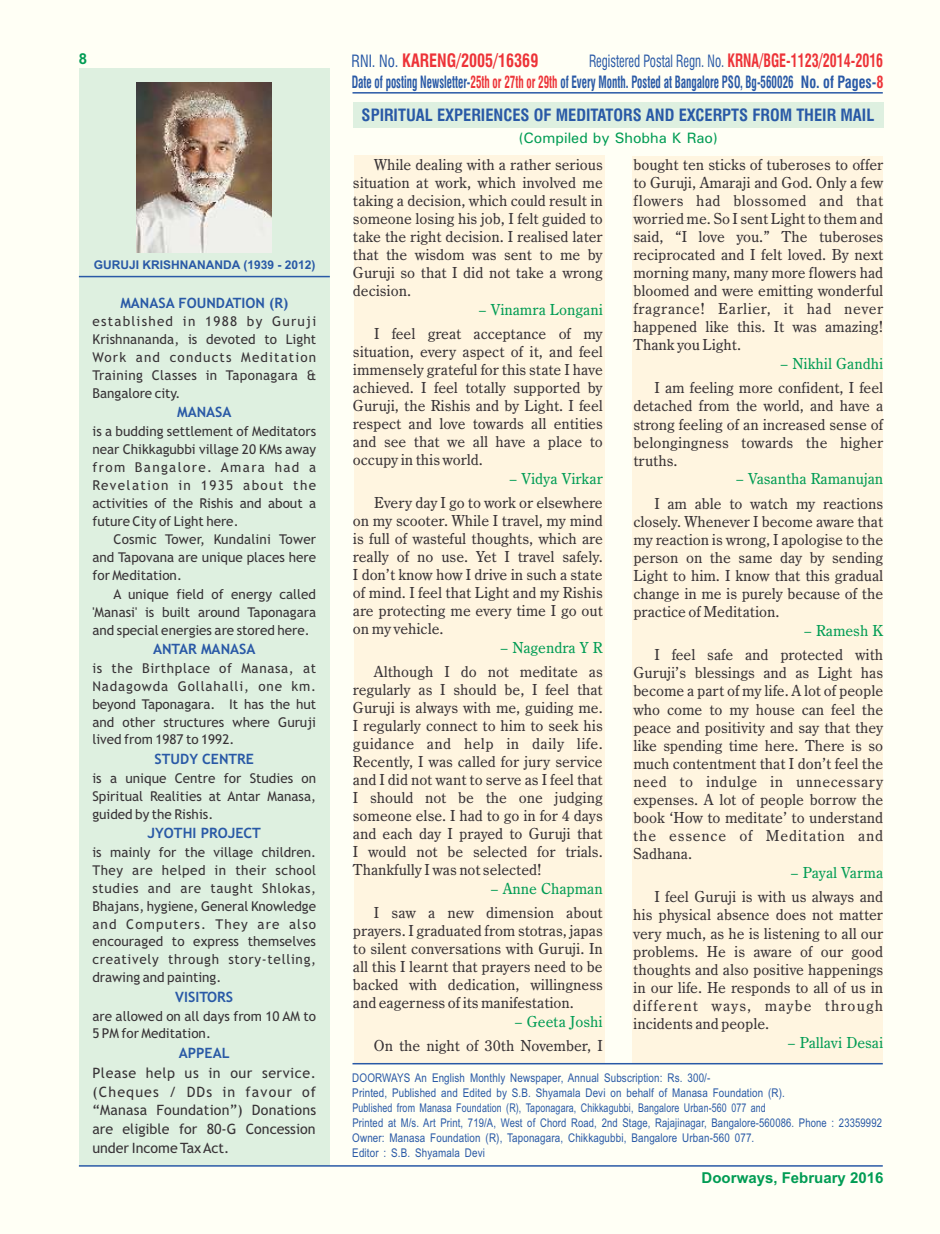
<style>
.page{position:relative;width:940px;height:1234px;background:#fff}
.page>*{position:absolute;margin:0;border:0;box-sizing:border-box;transform-origin:0 0}
.t1{font:700 condensed 18px "Swiss 721 BT";color:#ed3338;scale:.89 1}
.t2{font:16.5px/18px "Century Old Sty TEE";color:#383336;text-align:justify}
.t3{font:16.5px "Century Old Sty TEE";color:#009c54}
.t4{font:700 condensed 16.5px "Swiss 721 BT";color:#2959a6;scale:.67 1}
.t5{font:700 condensed 16.5px "Swiss 721 BT";color:#2959a6}
.t6{font:condensed 16.5px "Swiss 721 BT";color:#2959a6;scale:.77 1}
.t7{font:700 15px "Arial";color:#009c54}
.t8{font:500 15px "Univers";color:#009c54}
.t9{font:14.25px/18.9px "Trebuchet MS";color:#383336;text-align:justify}
.t10{font:700 14.25px "Trebuchet MS";color:#2959a6}
.t11{font:13.5px/17.9px "Trebuchet MS";color:#383336;text-align:justify}
.t12{font:12px/15px "Arial Narrow";letter-spacing:.01em;color:#2959a6}
.t13{font:700 12px "Arial";color:#2959a6}
.s1{font-weight:400;font-size:16.5px;color:#2959a6}
.s2{font-weight:700;font-size:18px;color:#ed3338}
.s3{color:#ed3338}
</style>
<div class="page">
<div style="left:0;top:0;width:940px;height:1233px;background:#fffff5"></div>
<div style="left:79px;top:68px;width:251px;height:1097px;background:#def0e0"></div>
<hr style="left:79px;top:276px;width:251px;height:1px;background:#2959a6">
<hr style="left:79px;top:1164px;width:803px;height:2px;background:#2959a6">
<img style="left:137px;top:83px;width:135px;height:169px">
<div style="left:353px;top:102px;width:530px;height:25px;background:#def0e0"></div>
<hr style="left:352px;top:92px;width:531px;height:2px;background:#2959a6">
<div style="left:632px;top:155px;width:251px;height:908px;background:#fff5e0"></div>
<div style="left:353px;top:155px;width:251px;height:908px;background:#fff5e0"></div>
<hr style="left:352px;top:1062px;width:531px;height:2px;background:#2959a6">
<p class="t7" style="left:79px;top:53px;width:10px">8</p>
<p class="t13" style="left:94px;top:260px;width:223px">GURUJI KRISHNANANDA (1939 - 2012)</p>
<p class="t10" style="left:120px;top:297px;width:170px">MANASA FOUNDATION (R)</p>
<p class="t11" style="left:92px;top:314px;width:225px">established in 1988 by Guruji Krishnananda, is devoted to Light Work and conducts Meditation Training Classes in Taponagara &amp; Bangalore city.</p>
<p class="t10" style="left:177px;top:407px;width:56px">MANASA</p>
<p class="t11" style="left:92px;top:423px;width:225px">is a budding settlement of Meditators near Chikkagubbi village 20 KMs away from Bangalore. Amara had a Revelation in 1935 about the activities of the Rishis and about a future City of Light here.</p>
<p class="t11" style="left:92px;top:531px;width:225px;text-indent:21px">Cosmic Tower, Kundalini Tower and Tapovana are unique places here for Meditation.</p>
<p class="t11" style="left:92px;top:586px;width:225px;text-indent:21px">A unique field of energy called 'Manasi' is built around Taponagara and special energies are stored here.</p>
<p class="t10" style="left:153px;top:643px;width:104px">ANTAR MANASA</p>
<p class="t11" style="left:92px;top:660px;width:225px">is the Birthplace of Manasa, at Nadagowda Gollahalli, one km. beyond Taponagara. It has the hut and other structures where Guruji lived from 1987 to 1992.</p>
<p class="t10" style="left:155px;top:753px;width:101px">STUDY CENTRE</p>
<p class="t11" style="left:92px;top:770px;width:225px">is a unique Centre for Studies on Spiritual Realities at Antar Manasa, guided by the Rishis.</p>
<p class="t10" style="left:148px;top:827px;width:115px">JYOTHI PROJECT</p>
<p class="t11" style="left:92px;top:844px;width:225px">is mainly for the village children.<br>They are helped in their school studies and are taught Shlokas, Bhajans, hygiene, General Knowledge and Computers. They are also encouraged to express themselves creatively through story-telling, drawing and painting.</p>
<p class="t10" style="left:175px;top:990px;width:59px">VISITORS</p>
<p class="t11" style="left:92px;top:1007px;width:225px">are allowed on all days from 10 AM to<br>5 PM for Meditation.</p>
<p class="t10" style="left:179px;top:1047px;width:52px">APPEAL</p>
<p class="t9" style="left:92px;top:1064px;width:225px">Please help us in our service. (Cheques / DDs in favour of “Manasa Foundation”) Donations are eligible for 80-G Concession under Income Tax Act.</p>
<p class="t1" style="left:351px;top:54px;width:211px"><span class="s1">RNI. No.</span> KARENG/2005/16369</p>
<p class="t6" style="left:589px;top:55px;width:384px">Registered Postal Regn. No. <span class="s2">KRNA/BGE-1123/2014-2016</span></p>
<p class="t4" style="left:352px;top:76px;width:795px">Date of posting Newsletter-<span class="s3">25th or 27th or 29th</span> of Every Month. Posted at Bangalore PSO, Bg-560026 No. of Pages-<span class="s3">8</span></p>
<p class="t5" style="left:362px;top:108px;width:514px">SPIRITUAL EXPERIENCES OF MEDITATORS AND EXCERPTS FROM THEIR MAIL</p>
<p class="t2" style="left:353px;top:156px;width:251px;text-indent:21px">While dealing with a rather serious situation at work, which involved me taking a decision, which could result in someone losing his job, I felt guided to take the right decision. I realised later that the wisdom was sent to me by Guruji so that I did not take a wrong decision.</p>
<p class="t3" style="left:478px;top:301px;width:126px">– Vinamra Longani</p>
<p class="t2" style="left:353px;top:325px;width:251px;text-indent:21px">I feel great acceptance of my situation, every aspect of it, and feel immensely grateful for this state I have achieved. I feel totally supported by Guruji, the Rishis and by Light. I feel respect and love towards all entities and see that we all have a place to occupy in this world.</p>
<p class="t3" style="left:509px;top:470px;width:95px">– Vidya Virkar</p>
<p class="t2" style="left:353px;top:494px;width:251px;text-indent:21px">Every day I go to work or elsewhere on my scooter. While I travel, my mind is full of wasteful thoughts, which are really of no use. Yet I travel safely.<br>I don’t know how I drive in such a state of mind. I feel that Light and my Rishis are protecting me every time I go out on my vehicle.</p>
<p class="t3" style="left:500px;top:639px;width:104px">– Nagendra Y R</p>
<p class="t2" style="left:353px;top:663px;width:251px;text-indent:21px">Although I do not meditate as regularly as I should be, I feel that Guruji is always with me, guiding me.<br>I regularly connect to him to seek his guidance and help in daily life.<br>Recently, I was called for jury service and I did not want to serve as I feel that I should not be the one judging someone else. I had to go in for 4 days and each day I prayed to Guruji that I would not be selected for trials.<br>Thankfully I was not selected!</p>
<p class="t3" style="left:490px;top:880px;width:114px">– Anne Chapman</p>
<p class="t2" style="left:353px;top:903px;width:251px;text-indent:21px">I saw a new dimension about prayers. I graduated from stotras, japas to silent conversations with Guruji. In all this I learnt that prayers need to be backed with dedication, willingness and eagerness of its manifestation.</p>
<p class="t3" style="left:514px;top:1013px;width:90px">– Geeta Joshi</p>
<p class="t2" style="left:374px;top:1036px;width:230px">On the night of 30th November, I</p>
<p class="t8" style="left:518px;top:132px;width:201px">(Compiled by Shobha K Rao)</p>
<p class="t2" style="left:633px;top:156px;width:251px">bought ten sticks of tuberoses to offer to Guruji, Amaraji and God. Only a few flowers had blossomed and that worried me. So I sent Light to them and said, “I love you.” The tuberoses reciprocated and I felt loved. By next morning many, many more flowers had bloomed and were emitting wonderful fragrance! Earlier, it had never happened like this. It was amazing!<br>Thank you Light.</p>
<p class="t3" style="left:780px;top:355px;width:105px">– Nikhil Gandhi</p>
<p class="t2" style="left:633px;top:379px;width:251px;text-indent:21px">I am feeling more confident, I feel detached from the world, and have a strong feeling of an increased sense of belongingness towards the higher truths.</p>
<p class="t3" style="left:736px;top:471px;width:149px">– Vasantha Ramanujan</p>
<p class="t2" style="left:633px;top:494px;width:251px;text-indent:21px">I am able to watch my reactions closely. Whenever I become aware that my reaction is wrong, I apologise to the person on the same day by sending Light to him. I know that this gradual change in me is purely because of the practice of Meditation.</p>
<p class="t3" style="left:803px;top:622px;width:81px">– Ramesh K</p>
<p class="t2" style="left:633px;top:645px;width:251px;text-indent:21px">I feel safe and protected with Guruji’s blessings and as Light has become a part of my life. A lot of people who come to my house can feel the peace and positivity and say that they like spending time here. There is so much contentment that I don’t feel the need to indulge in unnecessary expenses. A lot of people borrow the book ‘How to meditate’ to understand the essence of Meditation and Sadhana.</p>
<p class="t3" style="left:790px;top:864px;width:94px">– Payal Varma</p>
<p class="t2" style="left:633px;top:887px;width:251px;text-indent:21px">I feel Guruji is with us always and his physical absence does not matter very much, as he is listening to all our problems. He is aware of our good thoughts and also positive happenings in our life. He responds to all of us in different ways, maybe through incidents and people.</p>
<p class="t3" style="left:787px;top:1033px;width:97px">– Pallavi Desai</p>
<p class="t12" style="left:352px;top:1071px;width:531px">DOORWAYS An English Monthly Newspaper, Annual Subscription: Rs. 300/-<br>Printed, Published and Edited by S.B. Shyamala Devi on behalf of Manasa Foundation (R).<br>Published from Manasa Foundation (R), Taponagara, Chikkagubbi, Bangalore Urban-560 077 and<br>Printed at M/s. Art Print, 719/A, West of Chord Road, 2nd Stage, Rajajinagar, Bangalore-560086. Phone : 23359992<br>Owner: Manasa Foundation (R), Taponagara, Chikkagubbi, Bangalore Urban-560 077.<br>Editor : S.B. Shyamala Devi</p>
<p class="t7" style="left:701px;top:1172px;width:183px">Doorways, February 2016</p>
</div>
